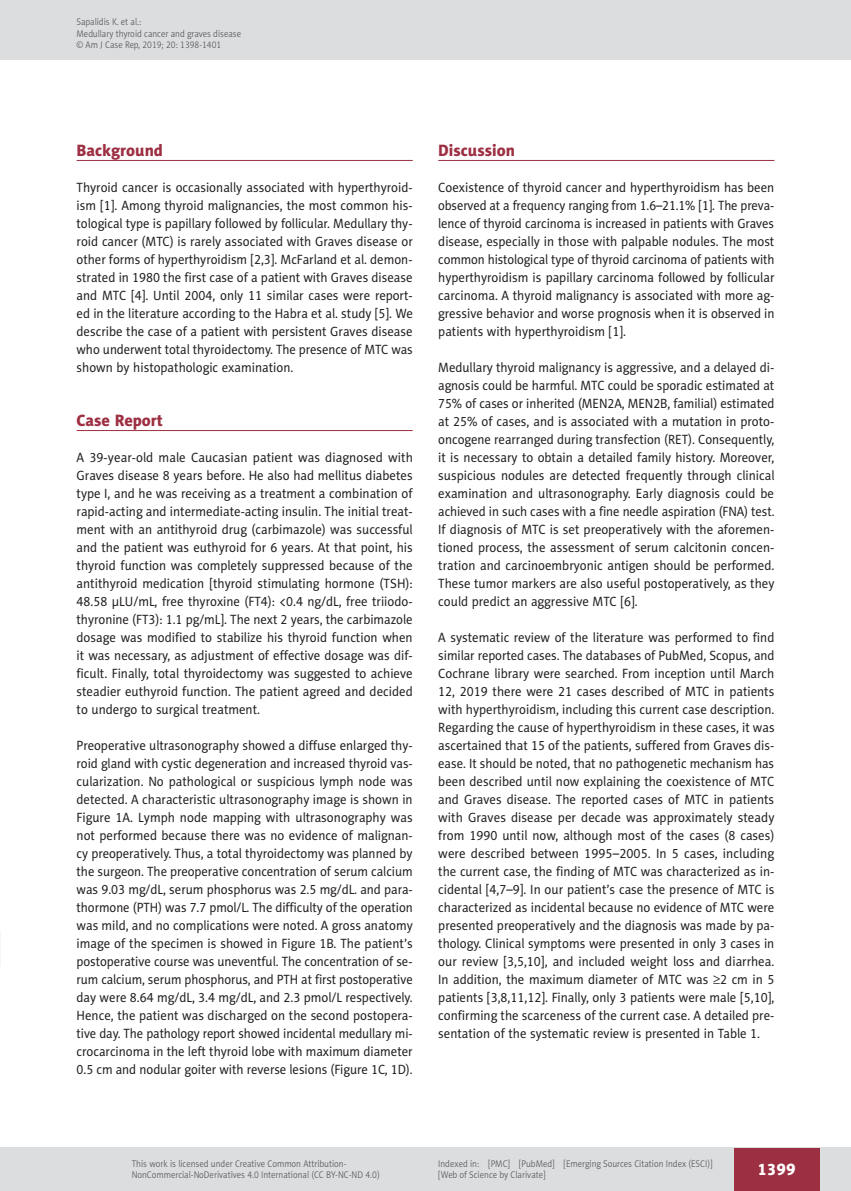
<style>
.page{position:relative;width:851px;height:1191px;background:#fff}
.page>*{position:absolute;margin:0;border:0;box-sizing:border-box;transform-origin:0 0}
.AJCR_Headline_1{font:16.5px "Naomi Sans EFN Heavy";color:#9d2f42}
.t1{font:16.5px "Naomi Sans EFN Heavy";color:#fff}
.AJCR_Body{font:13.5px/18px "Naomi Sans EFN";color:#231f20;text-align:justify;scale:.95 1}
.AJCR_Body-2{font:13.5px/18px "Naomi Sans EFN";color:#231f20;text-align:justify;scale:.96 1}
.AJCR_pagina_zywa{font:9.75px/11.2px "Naomi Sans EFN Light";color:#57585a;scale:.9 1}
.AJCR_pagina_sygnatur{font:9.75px "Naomi Sans EFN Light";color:#57585a;scale:.9 1}
.s1{font-family:"Standard Sym L"}
</style>
<div class="page">
<hr style="left:77px;top:160px;width:335px;height:1px;background:#9d2f42">
<hr style="left:77px;top:430px;width:335px;height:1px;background:#9d2f42">
<hr style="left:438px;top:160px;width:336px;height:1px;background:#9d2f42">
<div style="left:0;top:1148px;width:850px;height:43px;background:#dcdddf"></div>
<div style="left:733px;top:1147px;width:86px;height:43px;background:#9d2f42"></div>
<div style="left:0;top:0;width:850px;height:60px;background:#dcdddf"></div>
<p class="AJCR_pagina_zywa" style="left:77px;top:16px;width:184px">Sapalidis K. et al.:<br>Medullary thyroid cancer and graves disease</p>
<p class="AJCR_pagina_sygnatur" style="left:77px;top:39px;width:162px">© Am J Case Rep, 2019; 20: 1398-1401</p>
<p class="AJCR_Headline_1" style="left:77px;top:140px;width:88px">Background</p>
<p class="AJCR_Body" style="left:77px;top:178px;width:355px">Thyroid cancer is occasionally associated with hyperthyroid&shy;ism [1]. Among thyroid malignancies, the most common his&shy;tological type is papillary followed by follicular. Medullary thy&shy;roid cancer (MTC) is rarely associated with Graves disease or other forms of hyperthyroidism [2,3]. McFarland et al. demon&shy;strated in 1980 the first case of a patient with Graves disease and MTC [4]. Until 2004, only 11 similar cases were report&shy;ed in the literature according to the Habra et al. study [5]. We describe the case of a patient with persistent Graves disease who underwent total thyroidectomy. The presence of MTC was shown by histopathologic examination.</p>
<p class="AJCR_Headline_1" style="left:77px;top:410px;width:88px">Case Report</p>
<p class="AJCR_Body-2" style="left:77px;top:448px;width:352px">A 39-year-old male Caucasian patient was diagnosed with Graves disease 8 years before. He also had mellitus diabetes type I, and he was receiving as a treatment a combination of rapid-acting and intermediate-acting insulin. The initial treat&shy;ment with an antithyroid drug (carbimazole) was successful and the patient was euthyroid for 6 years. At that point, his thyroid function was completely suppressed because of the antithyroid medication [thyroid stimulating hormone (TSH):<br>48.58 μLU/mL, free thyroxine (FT4): &lt;0.4 ng/dL, free triiodo&shy;thyronine (FT3): 1.1 pg/mL]. The next 2 years, the carbimazole dosage was modified to stabilize his thyroid function when it was necessary, as adjustment of effective dosage was dif&shy;ficult. Finally, total thyroidectomy was suggested to achieve steadier euthyroid function. The patient agreed and decided to undergo to surgical treatment.</p>
<p class="AJCR_Body" style="left:77px;top:736px;width:355px">Preoperative ultrasonography showed a diffuse enlarged thy&shy;roid gland with cystic degeneration and increased thyroid vas&shy;cularization. No pathological or suspicious lymph node was detected. A characteristic ultrasonography image is shown in Figure 1A. Lymph node mapping with ultrasonography was not performed because there was no evidence of malignan&shy;cy preoperatively. Thus, a total thyroidectomy was planned by the surgeon. The preoperative concentration of serum calcium was 9.03 mg/dL, serum phosphorus was 2.5 mg/dL. and para&shy;thormone (PTH) was 7.7 pmol/L. The difficulty of the operation was mild, and no complications were noted. A gross anatomy image of the specimen is showed in Figure 1B. The patient’s postoperative course was uneventful. The concentration of se&shy;rum calcium, serum phosphorus, and PTH at first postoperative day were 8.64 mg/dL, 3.4 mg/dL, and 2.3 pmol/L respectively.<br>Hence, the patient was discharged on the second postopera&shy;tive day. The pathology report showed incidental medullary mi&shy;crocarcinoma in the left thyroid lobe with maximum diameter 0.5 cm and nodular goiter with reverse lesions (Figure 1C, 1D).</p>
<p class="AJCR_Headline_1" style="left:438px;top:140px;width:78px">Discussion</p>
<p class="AJCR_Body" style="left:438px;top:178px;width:355px">Coexistence of thyroid cancer and hyperthyroidism has been observed at a frequency ranging from 1.6–21.1% [1]. The preva&shy;lence of thyroid carcinoma is increased in patients with Graves disease, especially in those with palpable nodules. The most common histological type of thyroid carcinoma of patients with hyperthyroidism is papillary carcinoma followed by follicular carcinoma. A thyroid malignancy is associated with more ag&shy;gressive behavior and worse prognosis when it is observed in patients with hyperthyroidism [1].</p>
<p class="AJCR_Body" style="left:438px;top:358px;width:355px">Medullary thyroid malignancy is aggressive, and a delayed di&shy;agnosis could be harmful. MTC could be sporadic estimated at 75% of cases or inherited (MEN2A, MEN2B, familial) estimated at 25% of cases, and is associated with a mutation in proto&shy;oncogene rearranged during transfection (RET). Consequently, it is necessary to obtain a detailed family history. Moreover, suspicious nodules are detected frequently through clinical examination and ultrasonography. Early diagnosis could be achieved in such cases with a fine needle aspiration (FNA) test.<br>If diagnosis of MTC is set preoperatively with the aforemen&shy;tioned process, the assessment of serum calcitonin concen&shy;tration and carcinoembryonic antigen should be performed.<br>These tumor markers are also useful postoperatively, as they could predict an aggressive MTC [6].</p>
<p class="AJCR_Body" style="left:438px;top:628px;width:355px">A systematic review of the literature was performed to find similar reported cases. The databases of PubMed, Scopus, and Cochrane library were searched. From inception until March 12, 2019 there were 21 cases described of MTC in patients with hyperthyroidism, including this current case description.<br>Regarding the cause of hyperthyroidism in these cases, it was ascertained that 15 of the patients, suffered from Graves dis&shy;ease. It should be noted, that no pathogenetic mechanism has been described until now explaining the coexistence of MTC and Graves disease. The reported cases of MTC in patients with Graves disease per decade was approximately steady from 1990 until now, although most of the cases (8 cases) were described between 1995–2005. In 5 cases, including the current case, the finding of MTC was characterized as in&shy;cidental [4,7–9]. In our patient’s case the presence of MTC is characterized as incidental because no evidence of MTC were presented preoperatively and the diagnosis was made by pa&shy;thology. Clinical symptoms were presented in only 3 cases in our review [3,5,10], and included weight loss and diarrhea.<br>In addition, the maximum diameter of MTC was <span class="s1">³</span>2 cm in 5 patients [3,8,11,12]. Finally, only 3 patients were male [5,10], confirming the scarceness of the current case. A detailed pre&shy;sentation of the systematic review is presented in Table 1.</p>
<p class="AJCR_pagina_zywa" style="left:132px;top:1158px;width:277px">This work is licensed under Creative Common Attribution-<br>NonCommercial-NoDerivatives 4.0 International (CC BY-NC-ND 4.0)</p>
<p class="AJCR_pagina_zywa" style="left:438px;top:1158px;width:306px">Indexed in: [PMC] [PubMed] [Emerging Sources Citation Index (ESCI)] [Web of Science by Clarivate]</p>
<p class="t1" style="left:757px;top:1159px;width:40px">1399</p>
</div>
